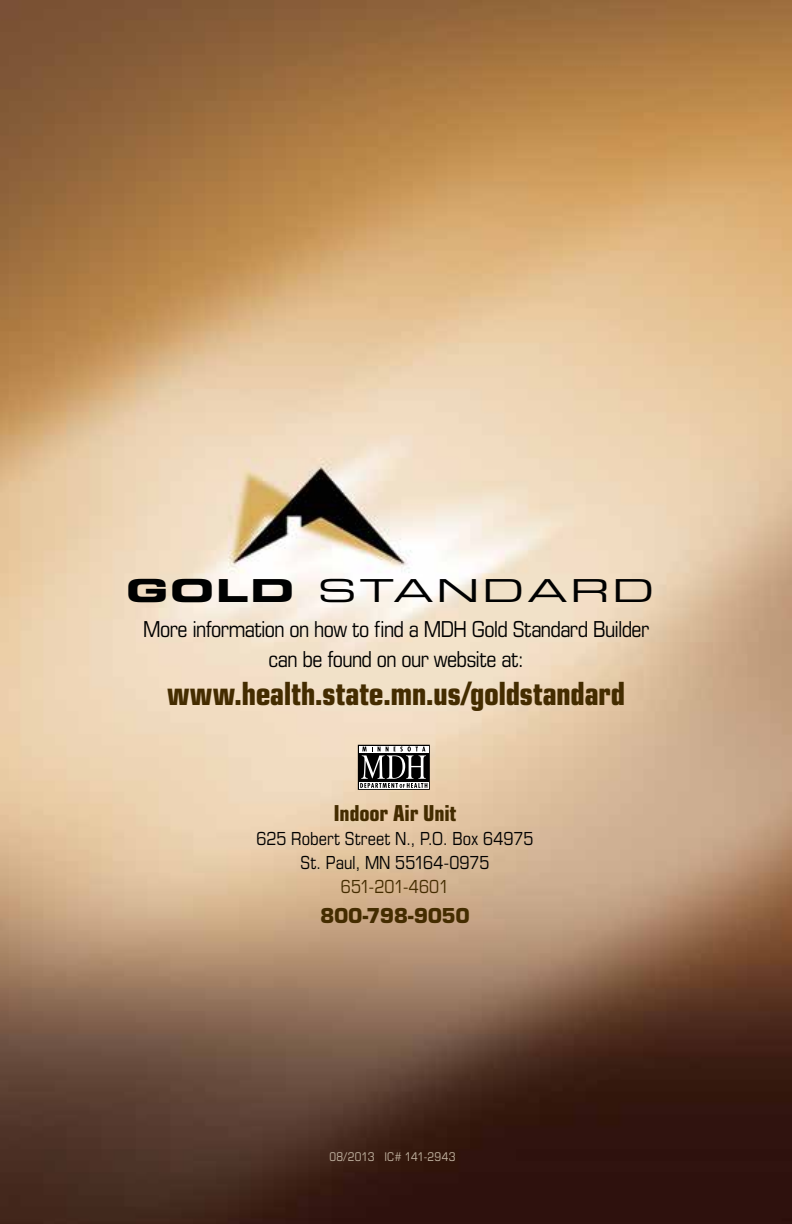
<style>
.page{position:relative;width:792px;height:1224px;background:#fff}
.page>*{position:absolute;margin:0;border:0;box-sizing:border-box;transform-origin:0 0}
.t1{font:700 condensed 32px "Eurostile LT Std";letter-spacing:-.015em;color:#442c00}
.t2{font:31.6px "Eurostile LT Std Ex 2";letter-spacing:.075em;color:#000101;scale:1.25 1}
.t3{font:condensed 22px/30px "Eurostile LT Std";letter-spacing:-.025em;color:#000;text-align:center}
.t4{font:700 condensed 22px "Eurostile LT Std";letter-spacing:-.01em;color:#442c00}
.t5{font:700 20px "Eurostile LT Std";letter-spacing:-.025em;color:#442c00}
.t6{font:condensed 18px/24px "Eurostile LT Std";color:#000;text-align:center}
.t7{font:condensed 18px "Eurostile LT Std";letter-spacing:.005em;color:#442c00}
.t8{font:condensed 12px "Eurostile LT Std";letter-spacing:.025em;color:#c3b5a3}
.s1{font-family:"Eurostile LT Std Bold Ex 2"}
</style>
<div class="page">
<img style="left:0;top:0;width:792px;height:1224px">
<svg style="left:358px;top:745px;width:72px;height:45px"></svg>
<p class="t2" style="left:126px;top:569px;width:424px"><span class="s1">gold</span> stANDARD</p>
<p class="t3" style="left:143px;top:613px;width:508px">More information on how to find a MDH Gold Standard Builder can be found on our website at:</p>
<p class="t1" style="left:167px;top:674px;width:460px">www.health.state.mn.us/goldstandard</p>
<p class="t4" style="left:333px;top:799px;width:125px">Indoor Air unit</p>
<p class="t6" style="left:257px;top:826px;width:278px">625 Robert Street N., P.O. Box 64975<br>St. Paul, MN 55164-0975</p>
<p class="t7" style="left:341px;top:875px;width:110px">651-201-4601</p>
<p class="t5" style="left:320px;top:903px;width:151px">800-798-9050</p>
<p class="t8" style="left:329px;top:1150px;width:128px">08/2013 IC# 141-2943</p>
</div>
